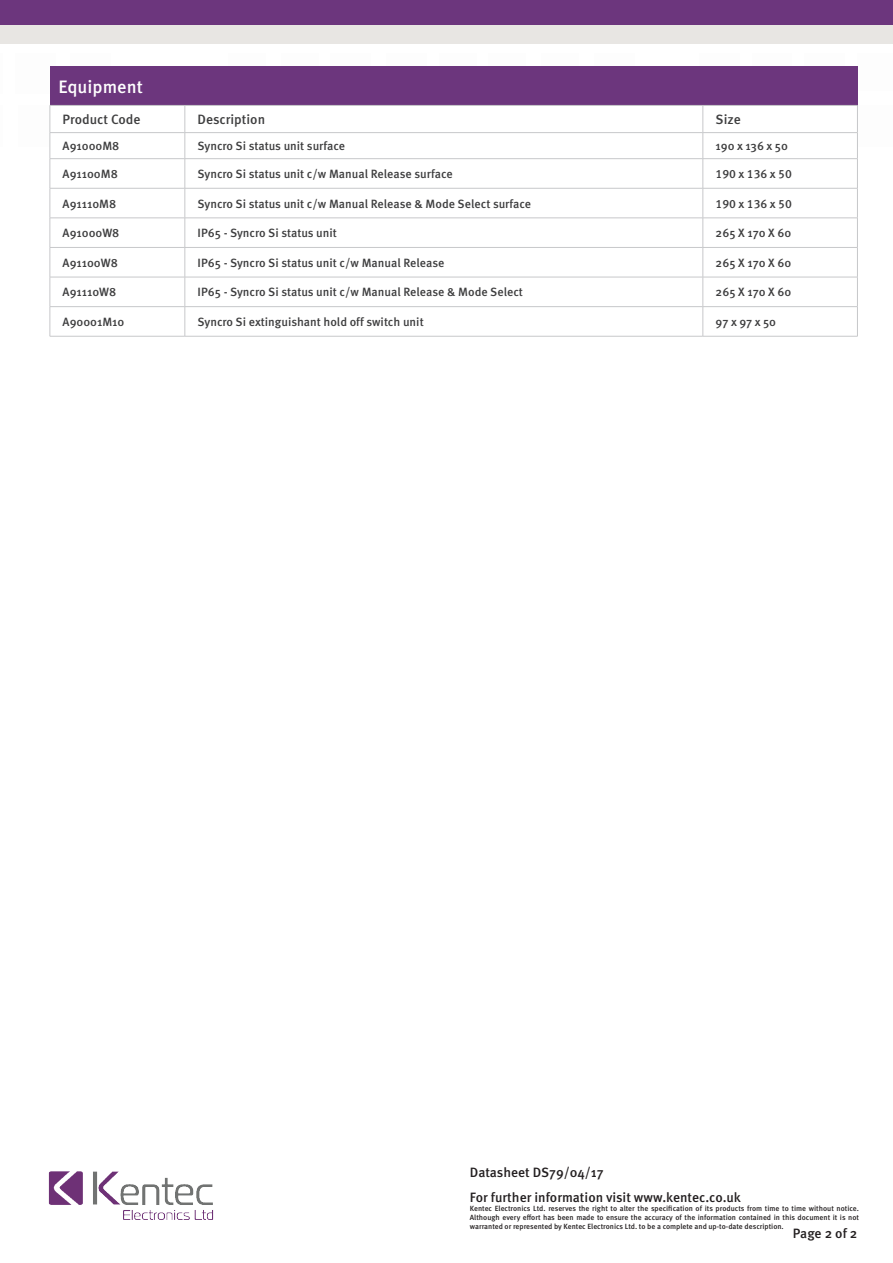
<style>
.page{position:relative;width:893px;height:1263px;background:#fff}
.page>*{position:absolute;margin:0;border:0;box-sizing:border-box;transform-origin:0 0}
.t1{font:500 18px "Meta Pro";color:#fff}
.t2{font:500 13.5px "Meta Pro";color:#231f20}
.Table_body_text{font:500 13.5px "Meta Pro";color:#3e3e3f}
.Table_-_Headers{font:500 13.5px "Meta Pro";color:#3e3e3f}
.Table_body_text-2{font:500 12px "Meta Pro";color:#3e3e3f}
.Table_-_Headers-2{font:500 12px "Meta Pro";color:#3e3e3f}
.t3{font:500 7.5px/9px "Meta Pro";color:#231f20;text-align:justify}
</style>
<div class="page">
<img style="left:0;top:43px;width:893px;height:259px">
<div style="left:0;top:25px;width:893px;height:18px;background:#e8e6e3"></div>
<div style="left:0;top:0;width:893px;height:25px;background:#6c367d"></div>
<img style="left:48px;top:1171px;width:166px;height:49px">
<div style="left:50px;top:66px;width:807px;height:39px;background:#6c367d"></div>
<svg style="left:51px;top:106px;width:806px;height:230px"></svg>
<hr style="left:50px;top:105px;width:135px;height:1px;background:#c7c8ca">
<hr style="left:185px;top:105px;width:518px;height:1px;background:#c7c8ca">
<hr style="left:703px;top:105px;width:155px;height:1px;background:#c7c8ca">
<hr style="left:50px;top:132px;width:135px;height:1px;background:#c7c8ca">
<hr style="left:185px;top:132px;width:518px;height:1px;background:#c7c8ca">
<hr style="left:703px;top:132px;width:155px;height:1px;background:#c7c8ca">
<hr style="left:50px;top:158px;width:135px;height:1px;background:#c7c8ca">
<svg style="left:50px;top:106px;width:1px;height:82px"></svg>
<hr style="left:185px;top:158px;width:518px;height:1px;background:#c7c8ca">
<svg style="left:185px;top:106px;width:1px;height:82px"></svg>
<hr style="left:703px;top:158px;width:155px;height:1px;background:#c7c8ca">
<svg style="left:703px;top:106px;width:1px;height:82px"></svg>
<svg style="left:857px;top:106px;width:1px;height:82px"></svg>
<hr style="left:50px;top:188px;width:135px;height:1px;background:#c7c8ca">
<hr style="left:50px;top:188px;width:1px;height:30px;background:#c7c8ca">
<hr style="left:185px;top:188px;width:518px;height:1px;background:#c7c8ca">
<hr style="left:185px;top:188px;width:1px;height:30px;background:#c7c8ca">
<hr style="left:703px;top:188px;width:155px;height:1px;background:#c7c8ca">
<hr style="left:703px;top:188px;width:1px;height:30px;background:#c7c8ca">
<hr style="left:857px;top:188px;width:1px;height:30px;background:#c7c8ca">
<hr style="left:50px;top:218px;width:135px;height:1px;background:#c7c8ca">
<hr style="left:185px;top:218px;width:518px;height:1px;background:#c7c8ca">
<hr style="left:703px;top:218px;width:155px;height:1px;background:#c7c8ca">
<hr style="left:50px;top:247px;width:135px;height:1px;background:#c7c8ca">
<hr style="left:185px;top:247px;width:518px;height:1px;background:#c7c8ca">
<hr style="left:703px;top:247px;width:155px;height:1px;background:#c7c8ca">
<hr style="left:50px;top:277px;width:135px;height:1px;background:#c7c8ca">
<hr style="left:185px;top:277px;width:518px;height:1px;background:#c7c8ca">
<hr style="left:703px;top:277px;width:155px;height:1px;background:#c7c8ca">
<hr style="left:50px;top:306px;width:135px;height:1px;background:#c7c8ca">
<svg style="left:50px;top:218px;width:1px;height:118px"></svg>
<hr style="left:185px;top:306px;width:518px;height:1px;background:#c7c8ca">
<svg style="left:185px;top:218px;width:1px;height:118px"></svg>
<hr style="left:703px;top:306px;width:155px;height:1px;background:#c7c8ca">
<svg style="left:703px;top:218px;width:1px;height:118px"></svg>
<svg style="left:857px;top:219px;width:1px;height:117px"></svg>
<hr style="left:50px;top:336px;width:135px;height:1px;background:#c7c8ca">
<hr style="left:185px;top:336px;width:518px;height:1px;background:#c7c8ca">
<hr style="left:703px;top:336px;width:155px;height:1px;background:#c7c8ca">
<p class="t1" style="left:58px;top:72px;width:86px">Equipment</p>
<p class="Table_-_Headers" style="left:63px;top:109px;width:79px">Product Code</p>
<p class="Table_body_text" style="left:198px;top:109px;width:69px">Description</p>
<p class="Table_body_text" style="left:716px;top:109px;width:27px">Size</p>
<p class="Table_-_Headers-2" style="left:63px;top:137px;width:58px">A91000M8</p>
<p class="Table_body_text-2" style="left:198px;top:137px;width:149px">Syncro Si status unit surface</p>
<p class="Table_body_text-2" style="left:716px;top:137px;width:74px">190 x 136 x 50</p>
<p class="Table_body_text-2" style="left:63px;top:165px;width:57px">A91100M8</p>
<p class="Table_body_text-2" style="left:198px;top:165px;width:257px">Syncro Si status unit c/w Manual Release surface</p>
<p class="Table_body_text-2" style="left:716px;top:165px;width:78px">190 x 136 x 50</p>
<p class="Table_body_text-2" style="left:63px;top:194px;width:55px">A91110M8</p>
<p class="Table_body_text-2" style="left:198px;top:194px;width:335px">Syncro Si status unit c/w Manual Release &amp; Mode Select surface</p>
<p class="Table_body_text-2" style="left:716px;top:194px;width:78px">190 x 136 x 50</p>
<p class="Table_body_text-2" style="left:63px;top:224px;width:58px">A91000W8</p>
<p class="Table_body_text-2" style="left:198px;top:224px;width:141px">IP65 - Syncro Si status unit</p>
<p class="Table_body_text-2" style="left:716px;top:224px;width:77px">265 X 170 X 60</p>
<p class="Table_body_text-2" style="left:63px;top:253px;width:57px">A91100W8</p>
<p class="Table_body_text-2" style="left:198px;top:253px;width:248px">IP65 - Syncro Si status unit c/w Manual Release</p>
<p class="Table_body_text-2" style="left:716px;top:253px;width:77px">265 X 170 X 60</p>
<p class="Table_body_text-2" style="left:63px;top:283px;width:55px">A91110W8</p>
<p class="Table_body_text-2" style="left:198px;top:283px;width:327px">IP65 - Syncro Si status unit c/w Manual Release &amp; Mode Select</p>
<p class="Table_body_text-2" style="left:716px;top:283px;width:77px">265 X 170 X 60</p>
<p class="Table_body_text-2" style="left:63px;top:312px;width:63px">A90001M10</p>
<p class="Table_body_text-2" style="left:198px;top:312px;width:228px">Syncro Si extinguishant hold off switch unit</p>
<p class="Table_body_text-2" style="left:716px;top:312px;width:62px">97 x 97 x 50</p>
<p class="t2" style="left:470px;top:1162px;width:135px">Datasheet DS79/04/17</p>
<p class="t2" style="left:470px;top:1187px;width:273px">For further information visit www.kentec.co.uk</p>
<p class="t3" style="left:470px;top:1203px;width:391px">Kentec Electronics Ltd. reserves the right to alter the specification of its products from time to time without notice.<br>Although every effort has been made to ensure the accuracy of the information contained in this document it is not warranted or represented by Kentec Electronics Ltd. to be a complete and up-to-date description.</p>
<p class="t2" style="left:793px;top:1222px;width:66px">Page 2 of 2</p>
</div>
